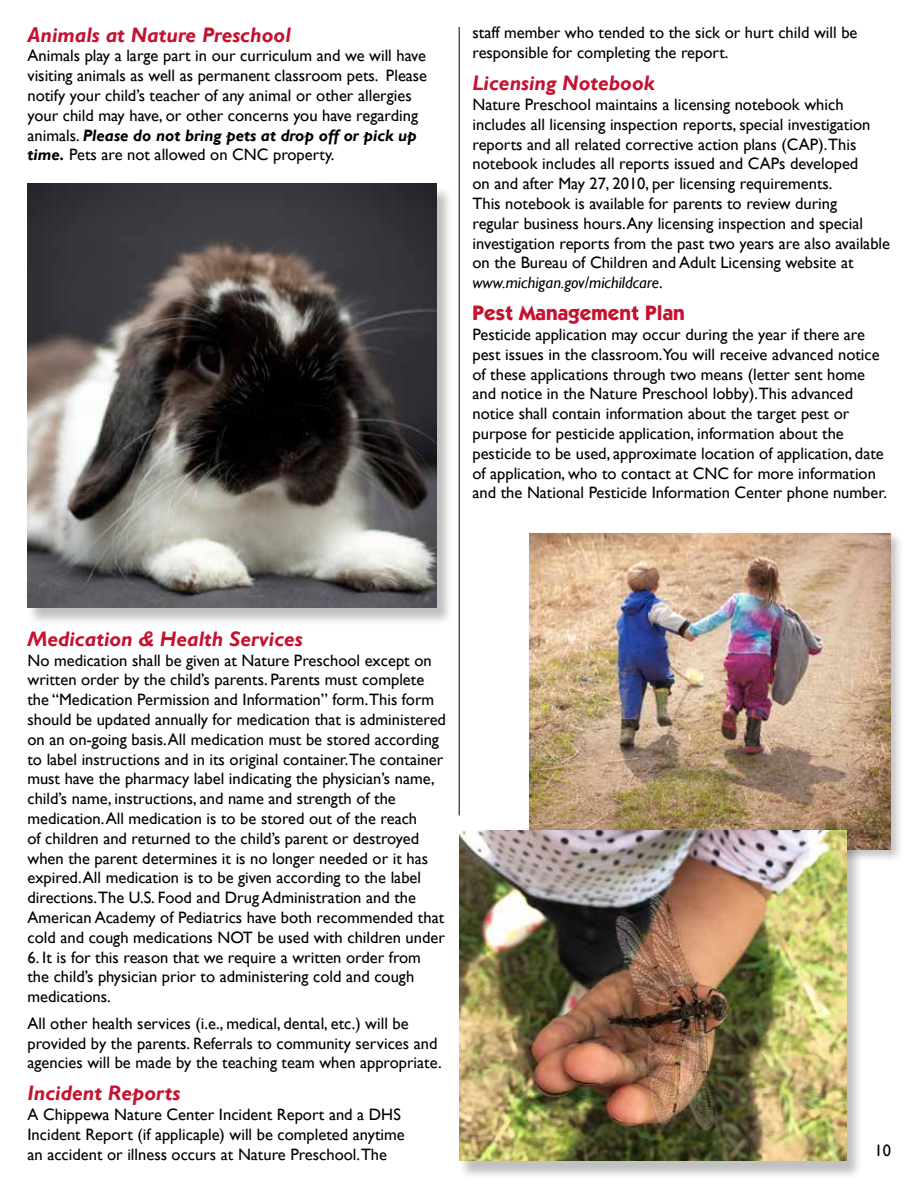
<style>
.page{position:relative;width:918px;height:1188px;background:#fff}
.page>*{position:absolute;margin:0;border:0;box-sizing:border-box;transform-origin:0 0}
.t1{font:italic 700 21px "Gill Sans";color:#c41230}
.t2{font:700 21px "Itc Kabel";color:#c41230}
.t3{font:16.5px/19.8px "Gill Sans";color:#000}
.s1{font-weight:700;font-style:italic}
.s2{font-style:italic}
</style>
<div class="page">
<div style="left:27px;top:186px;width:426px;height:440px;background:#000;opacity:.25"></div>
<img style="left:27px;top:184px;width:410px;height:423px">
<div style="left:526px;top:530px;width:378px;height:333px;background:#000;opacity:.25"></div>
<img style="left:529px;top:534px;width:362px;height:316px">
<div style="left:458px;top:833px;width:405px;height:347px;background:#000;opacity:.25"></div>
<img style="left:459px;top:831px;width:388px;height:330px">
<hr style="left:459px;top:27px;width:1px;height:788px;background:#000">
<p class="t1" style="left:27px;top:22px;width:265px">Animals at Nature Preschool</p>
<p class="t3" style="left:27px;top:46px;width:401px">Animals play a large part in our curriculum and we will have visiting animals as well as permanent classroom pets. Please notify your child’s teacher of any animal or other allergies your child may have, or other concerns you have regarding animals. <span class="s1">Please do not bring pets at drop off or pick up time.</span> Pets are not allowed on CNC property.</p>
<p class="t3" style="left:472px;top:23px;width:387px">staff member who tended to the sick or hurt child will be responsible for completing the report.</p>
<p class="t1" style="left:472px;top:71px;width:184px">Licensing Notebook</p>
<p class="t3" style="left:472px;top:95px;width:419px">Nature Preschool maintains a licensing notebook which includes all licensing inspection reports, special investigation reports and all related corrective action plans (CAP).This notebook includes all reports issued and CAPs developed<br>on and after May 27, 2010, per licensing requirements.<br>This notebook is available for parents to review during<br>regular business hours.Any licensing inspection and special investigation reports from the past two years are also available on the Bureau of Children and Adult Licensing website at <span class="s2">www.michigan.gov/michildcare</span>.</p>
<p class="t2" style="left:472px;top:300px;width:214px">Pest Management Plan</p>
<p class="t3" style="left:472px;top:325px;width:416px">Pesticide application may occur during the year if there are pest issues in the classroom.You will receive advanced notice of these applications through two means (letter sent home and notice in the Nature Preschool lobby).This advanced notice shall contain information about the target pest or purpose for pesticide application, information about the pesticide to be used, approximate location of application, date of application, who to contact at CNC for more information and the National Pesticide Information Center phone number.</p>
<p class="t1" style="left:27px;top:627px;width:277px">Medication &amp; Health Services</p>
<p class="t3" style="left:27px;top:651px;width:420px">No medication shall be given at Nature Preschool except on written order by the child’s parents. Parents must complete the “Medication Permission and Information” form.This form should be updated annually for medication that is administered on an on-going basis.All medication must be stored according to label instructions and in its original container.The container must have the pharmacy label indicating the physician’s name, child’s name, instructions, and name and strength of the medication.All medication is to be stored out of the reach<br>of children and returned to the child’s parent or destroyed when the parent determines it is no longer needed or it has expired.All medication is to be given according to the label directions.The U.S. Food and Drug Administration and the American Academy of Pediatrics have both recommended that cold and cough medications NOT be used with children under</p>
<p class="t3" style="left:27px;top:948px;width:395px">6. It is for this reason that we require a written order from the child’s physician prior to administering cold and cough medications.</p>
<p class="t3" style="left:27px;top:1014px;width:416px">All other health services (i.e., medical, dental, etc.) will be provided by the parents. Referrals to community services and agencies will be made by the teaching team when appropriate.</p>
<p class="t1" style="left:27px;top:1081px;width:154px">Incident Reports</p>
<p class="t3" style="left:27px;top:1105px;width:379px">A Chippewa Nature Center Incident Report and a DHS<br>Incident Report (if applicaple) will be completed anytime an accident or illness occurs at Nature Preschool.The</p>
<p class="t3" style="left:875px;top:1141px;width:18px">10</p>
</div>
